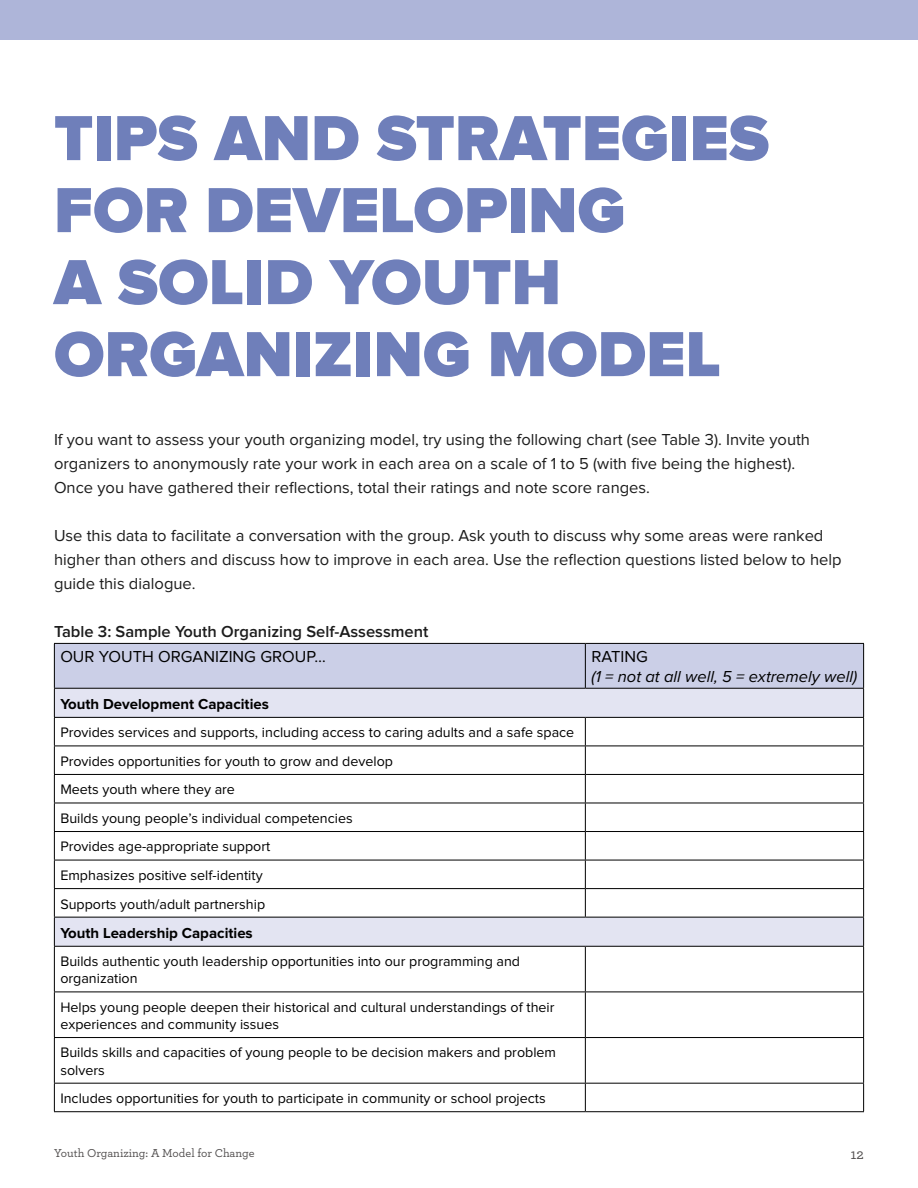
<style>
.page{position:relative;width:918px;height:1188px;background:#fff}
.page>*{position:absolute;margin:0;border:0;box-sizing:border-box;transform-origin:0 0}
.t1{font:900 66px/72px "Proxima Nova";color:#6f7fba}
.t2{font:16.5px/24px "Proxima Nova";color:#1c1c1c}
.t3{font:600 16.5px "Proxima Nova";color:#1c1c1c}
.t4{font:italic 16.5px "Proxima Nova";color:#000}
.t5{font:16.5px "Proxima Nova";color:#000}
.t6{font:700 15px "Proxima Nova";color:#000}
.t7{font:500 15px "Archer";color:#514e4e}
.t8{font:14.25px/28.5px "Proxima Nova";color:#000}
.t9{font:500 12px "Archer";color:#514e4e}
</style>
<div class="page">
<div style="left:0;top:0;width:918px;height:40px;background:#aeb5d9"></div>
<svg style="left:54px;top:643px;width:810px;height:303px"></svg>
<hr style="left:54px;top:946px;width:531px;height:1px;background:#000">
<hr style="left:54px;top:947px;width:1px;height:45px;background:#000">
<hr style="left:585px;top:946px;width:279px;height:1px;background:#000">
<hr style="left:585px;top:947px;width:1px;height:45px;background:#000">
<hr style="left:863px;top:947px;width:1px;height:45px;background:#000">
<hr style="left:54px;top:992px;width:531px;height:1px;background:#000">
<hr style="left:54px;top:992px;width:1px;height:45px;background:#000">
<hr style="left:585px;top:992px;width:279px;height:1px;background:#000">
<hr style="left:585px;top:992px;width:1px;height:45px;background:#000">
<hr style="left:863px;top:992px;width:1px;height:45px;background:#000">
<hr style="left:54px;top:1037px;width:531px;height:1px;background:#000">
<hr style="left:54px;top:1038px;width:1px;height:45px;background:#000">
<hr style="left:585px;top:1037px;width:279px;height:1px;background:#000">
<hr style="left:585px;top:1038px;width:1px;height:45px;background:#000">
<hr style="left:863px;top:1038px;width:1px;height:45px;background:#000">
<hr style="left:54px;top:1083px;width:531px;height:1px;background:#000">
<svg style="left:54px;top:1084px;width:1px;height:27px"></svg>
<hr style="left:585px;top:1083px;width:279px;height:1px;background:#000">
<svg style="left:585px;top:1084px;width:1px;height:27px"></svg>
<svg style="left:863px;top:1084px;width:1px;height:27px"></svg>
<hr style="left:54px;top:1111px;width:531px;height:1px;background:#000">
<hr style="left:585px;top:1111px;width:279px;height:1px;background:#000">
<h1 class="t1" style="left:54px;top:105px;width:717px">TIPS AND STRATEGIES<br>FOR DEVELOPING<br>A SOLID YOUTH<br>ORGANIZING MODEL</h1>
<p class="t2" style="left:54px;top:428px;width:758px">If you want to assess your youth organizing model, try using the following chart (see Table 3). Invite youth organizers to anonymously rate your work in each area on a scale of 1 to 5 (with five being the highest).<br>Once you have gathered their reflections, total their ratings and note score ranges.</p>
<p class="t2" style="left:54px;top:524px;width:789px">Use this data to facilitate a conversation with the group. Ask youth to discuss why some areas were ranked higher than others and discuss how to improve in each area. Use the reflection questions listed below to help guide this dialogue.</p>
<p class="t3" style="left:54px;top:624px;width:376px">Table 3: Sample Youth Organizing Self-Assessment</p>
<p class="t5" style="left:60px;top:649px;width:267px">OUR YOUTH ORGANIZING GROUP…</p>
<p class="t5" style="left:591px;top:649px;width:58px">RATING</p>
<p class="t4" style="left:591px;top:669px;width:267px">(1 = not at all well, 5 = extremely well)</p>
<p class="t6" style="left:60px;top:697px;width:210px">Youth Development Capacities</p>
<p class="t8" style="left:60px;top:719px;width:515px">Provides services and supports, including access to caring adults and a safe space Provides opportunities for youth to grow and develop<br>Meets youth where they are<br>Builds young people’s individual competencies<br>Provides age-appropriate support<br>Emphasizes positive self-identity<br>Supports youth/adult partnership</p>
<p class="t6" style="left:60px;top:926px;width:194px">Youth Leadership Capacities</p>
<p class="t8" style="left:60px;top:953px;width:461px;line-height:17.1px">Builds authentic youth leadership opportunities into our programming and organization</p>
<p class="t8" style="left:60px;top:999px;width:496px;line-height:17.1px">Helps young people deepen their historical and cultural understandings of their experiences and community issues</p>
<p class="t8" style="left:60px;top:1045px;width:497px;line-height:17.1px">Builds skills and capacities of young people to be decision makers and problem solvers</p>
<p class="t8" style="left:60px;top:1085px;width:487px">Includes opportunities for youth to participate in community or school projects</p>
<p class="t9" style="left:54px;top:1144px;width:202px">Youth Organizing: A Model for Change</p>
<p class="t7" style="left:850px;top:1144px;width:15px">12</p>
</div>
